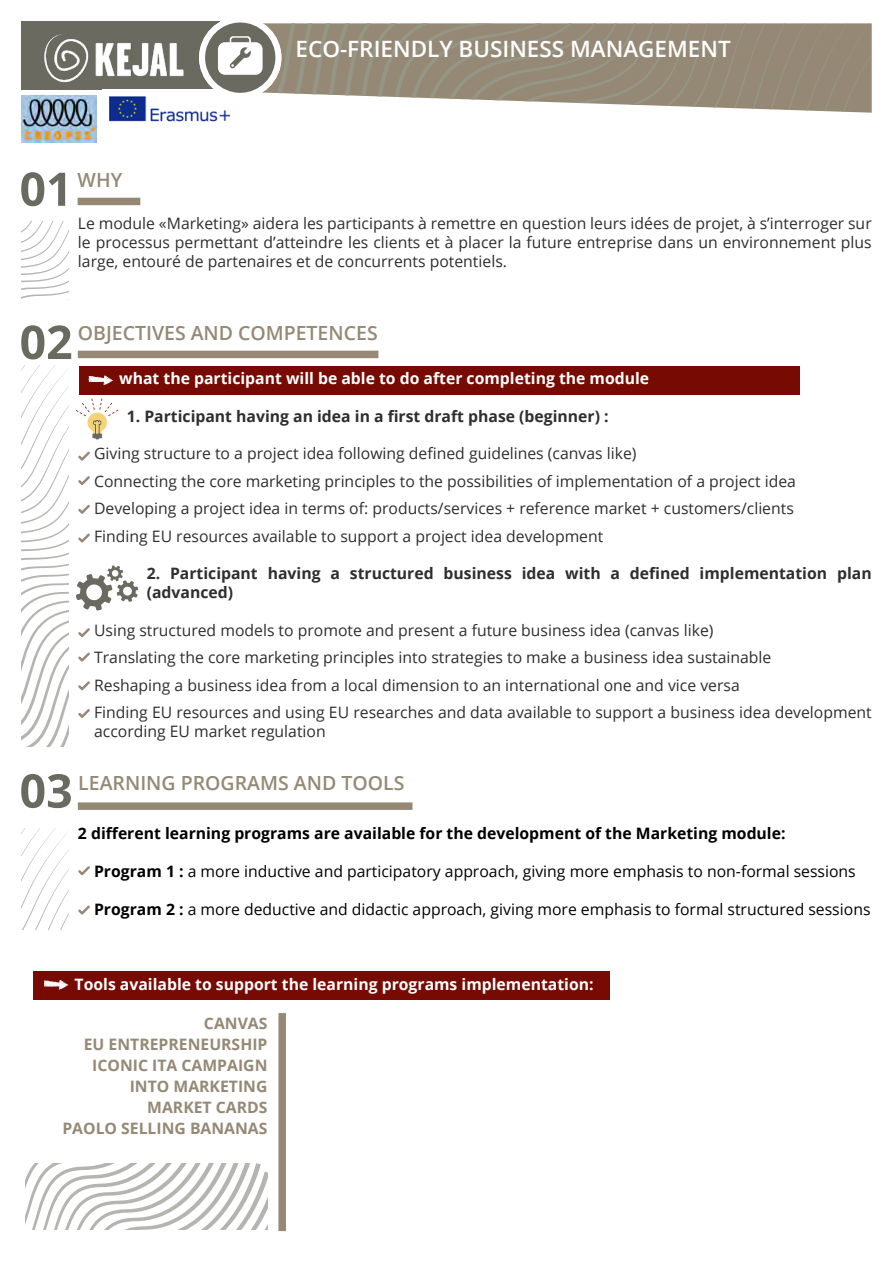
<style>
.page{position:relative;width:893px;height:1263px;background:#fff}
.page>*{position:absolute;margin:0;border:0;box-sizing:border-box;transform-origin:0 0}
.t1{font:600 22.5px "Open Sans";color:#fff}
.t2{font:600 19.5px "Open Sans";color:#958976}
.t3{font:15.75px/27.5px "Open Sans";color:#2e2e2e}
.t4{font:15.75px "Open Sans";color:#000}
.t5{font:700 15.75px/18.9px "Open Sans";color:#2e2e2e}
.t6{font:700 15.75px "Open Sans";color:#fff}
.t7{font:700 15.75px/21px "Open Sans";color:#958976;text-align:right}
.t8{font:700 15.75px "Open Sans";color:#000}
.s1{font-weight:700}
</style>
<div class="page">
<div style="left:21px;top:21px;width:199px;height:68px;background:#6a6a61"></div>
<div style="left:79px;top:366px;width:720px;height:29px;background:#770a03"></div>
<svg style="left:21px;top:172px;width:44px;height:34px"></svg>
<div style="left:78px;top:198px;width:62px;height:7px;background:#958976"></div>
<div style="left:78px;top:351px;width:300px;height:7px;background:#958976"></div>
<div style="left:78px;top:802px;width:334px;height:8px;background:#958976"></div>
<svg style="left:21px;top:325px;width:50px;height:34px"></svg>
<svg style="left:21px;top:774px;width:50px;height:34px"></svg>
<svg style="left:78px;top:452px;width:12px;height:9px"></svg>
<svg style="left:78px;top:866px;width:12px;height:9px"></svg>
<svg style="left:78px;top:476px;width:12px;height:9px"></svg>
<svg style="left:78px;top:628px;width:12px;height:9px"></svg>
<svg style="left:78px;top:505px;width:12px;height:9px"></svg>
<svg style="left:78px;top:533px;width:12px;height:10px"></svg>
<svg style="left:78px;top:905px;width:12px;height:10px"></svg>
<svg style="left:78px;top:652px;width:12px;height:10px"></svg>
<svg style="left:78px;top:681px;width:12px;height:9px"></svg>
<svg style="left:78px;top:709px;width:12px;height:9px"></svg>
<svg style="left:21px;top:221px;width:47px;height:78px"></svg>
<svg style="left:21px;top:828px;width:47px;height:102px"></svg>
<svg style="left:21px;top:365px;width:47px;height:381px"></svg>
<svg style="left:88px;top:375px;width:25px;height:10px"></svg>
<img style="left:21px;top:96px;width:76px;height:47px">
<img style="left:109px;top:96px;width:122px;height:26px">
<img style="left:44px;top:34px;width:140px;height:49px">
<svg style="left:202px;top:20px;width:76px;height:76px"></svg>
<div style="left:199px;top:17px;width:82px;height:82px;border:6px solid #fff;border-radius:50%"></div>
<svg style="left:218px;top:23px;width:654px;height:90px;background:#a49c8c"></svg>
<svg style="left:76px;top:398px;width:42px;height:41px"></svg>
<svg style="left:76px;top:565px;width:62px;height:46px"></svg>
<div style="left:33px;top:970px;width:577px;height:29px;background:#770a03"></div>
<svg style="left:44px;top:980px;width:24px;height:10px"></svg>
<svg style="left:25px;top:1164px;width:242px;height:66px"></svg>
<div style="left:278px;top:1013px;width:8px;height:218px;background:#958976"></div>
<p class="t2" style="left:78px;top:167px;width:46px">WHY</p>
<h1 class="t1" style="left:296px;top:33px;width:437px">ECO-FRIENDLY BUSINESS MANAGEMENT</h1>
<p class="t3" style="left:78px;top:214px;width:795px;line-height:18.9px;text-align:justify">Le module «Marketing» aidera les participants à remettre en question leurs idées de projet, à s’interroger sur le processus permettant d’atteindre les clients et à placer la future entreprise dans un environnement plus large, entouré de partenaires et de concurrents potentiels.</p>
<p class="t2" style="left:78px;top:320px;width:301px">OBJECTIVES AND COMPETENCES</p>
<p class="t6" style="left:119px;top:367px;width:531px">what the participant will be able to do after completing the module</p>
<p class="t5" style="left:127px;top:406px;width:483px">1. Participant having an idea in a first draft phase (beginner) :</p>
<p class="t3" style="left:94px;top:439px;width:703px">Giving structure to a project idea following defined guidelines (canvas like)<br>Connecting the core marketing principles to the possibilities of implementation of a project idea Developing a project idea in terms of: products/services + reference market + customers/clients Finding EU resources available to support a project idea development</p>
<p class="t5" style="left:147px;top:564px;width:726px">2. Participant having a structured business idea with a defined implementation plan (advanced)</p>
<p class="t3" style="left:94px;top:616px;width:779px">Using structured models to promote and present a future business idea (canvas like)<br>Translating the core marketing principles into strategies to make a business idea sustainable<br>Reshaping a business idea from a local dimension to an international one and vice versa<br>Finding EU resources and using EU researches and data available to support a business idea development</p>
<p class="t3" style="left:94px;top:717px;width:233px">according EU market regulation</p>
<p class="t2" style="left:78px;top:769px;width:328px">LEARNING PROGRAMS AND TOOLS</p>
<p class="t8" style="left:78px;top:822px;width:709px">2 different learning programs are available for the development of the Marketing module:</p>
<p class="t4" style="left:94px;top:861px;width:763px"><span class="s1">Program 1 :</span> a more inductive and participatory approach, giving more emphasis to non-formal sessions</p>
<p class="t4" style="left:94px;top:898px;width:778px"><span class="s1">Program 2 :</span> a more deductive and didactic approach, giving more emphasis to formal structured sessions</p>
<p class="t6" style="left:75px;top:973px;width:520px">Tools available to support the learning programs implementation:</p>
<p class="t7" style="left:62px;top:1013px;width:207px">CANVAS<br>EU ENTREPRENEURSHIP<br>ICONIC ITA CAMPAIGN<br>INTO MARKETING<br>MARKET CARDS<br>PAOLO SELLING BANANAS</p>
</div>
